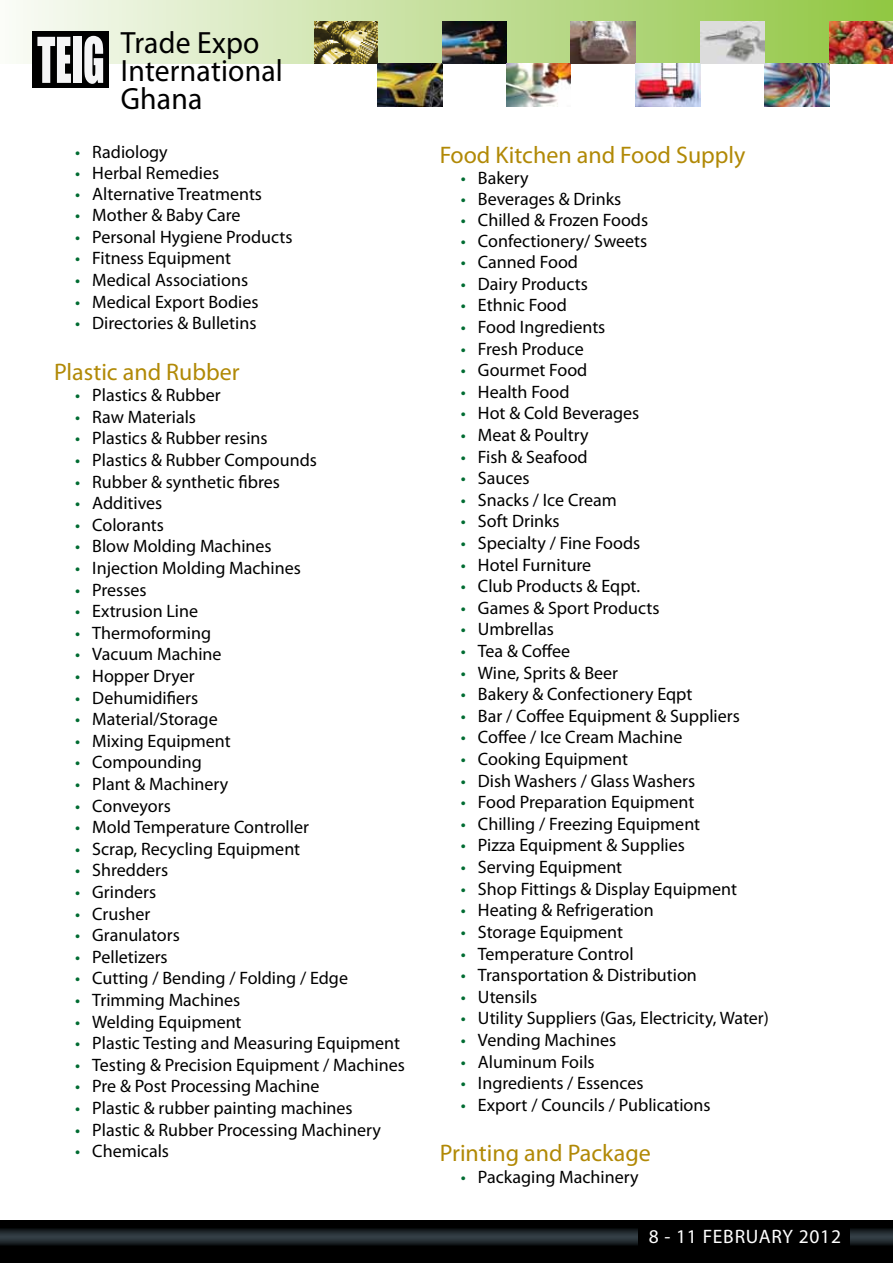
<style>
.page{position:relative;width:893px;height:1263px;background:#fff}
.page>*{position:absolute;margin:0;border:0;box-sizing:border-box;transform-origin:0 0}
.t1{font:30.9px/27.8px "Myriad Pro";letter-spacing:.005em;color:#000;scale:.96 1}
.t2{font:24px "Myriad Pro";color:#b18906}
.t3{font:19.5px "Myriad Pro";letter-spacing:.04em;color:#fff}
.t4{font:18px "Myriad Pro";color:#000}
.s1{color:#006c32}
</style>
<div class="page">
<div style="left:0;top:0;width:893px;height:64px;background:linear-gradient(to right,#f9faf6,#90c542)"></div>
<div style="left:0;top:1220px;width:893px;height:43px;background:#000"></div>
<svg style="left:0;top:1228px;width:638px;height:17px;background:#222a2e"></svg>
<svg style="left:851px;top:1228px;width:42px;height:17px"></svg>
<div style="left:32px;top:31px;width:77px;height:57px;background:#000"></div>
<svg style="left:37px;top:37px;width:34px;height:46px"></svg>
<div style="left:73px;top:37px;width:8px;height:46px;background:#f5f5f6"></div>
<svg style="left:84px;top:36px;width:19px;height:48px"></svg>
<img style="left:442px;top:22px;width:64px;height:42px">
<img style="left:314px;top:22px;width:64px;height:42px">
<img style="left:506px;top:64px;width:64px;height:42px">
<img style="left:378px;top:64px;width:64px;height:42px">
<img style="left:570px;top:21px;width:65px;height:43px">
<img style="left:635px;top:64px;width:65px;height:43px">
<img style="left:765px;top:64px;width:64px;height:42px">
<img style="left:829px;top:21px;width:64px;height:43px">
<img style="left:700px;top:21px;width:65px;height:43px">
<h1 class="t1" style="left:121px;top:29px;width:170px">Trade Expo<br>International<br>Ghana</h1>
<p class="t4" style="left:75px;top:141px;width:94px"><span class="s1">•</span> Radiology</p>
<p class="t4" style="left:75px;top:162px;width:146px"><span class="s1">•</span> Herbal Remedies</p>
<p class="t4" style="left:75px;top:183px;width:188px"><span class="s1">•</span> Alternative Treatments</p>
<p class="t4" style="left:75px;top:204px;width:167px"><span class="s1">•</span> Mother &amp; Baby Care</p>
<p class="t4" style="left:75px;top:226px;width:219px"><span class="s1">•</span> Personal Hygiene Products</p>
<p class="t4" style="left:75px;top:247px;width:157px"><span class="s1">•</span> Fitness Equipment</p>
<p class="t4" style="left:75px;top:269px;width:174px"><span class="s1">•</span> Medical Associations</p>
<p class="t4" style="left:75px;top:290px;width:185px"><span class="s1">•</span> Medical Export Bodies</p>
<p class="t4" style="left:75px;top:312px;width:183px"><span class="s1">•</span> Directories &amp; Bulletins</p>
<h2 class="t2" style="left:54px;top:357px;width:187px">Plastic and Rubber</h2>
<p class="t4" style="left:75px;top:384px;width:147px"><span class="s1">•</span> Plastics &amp; Rubber</p>
<p class="t4" style="left:75px;top:406px;width:122px"><span class="s1">•</span> Raw Materials</p>
<p class="t4" style="left:75px;top:427px;width:194px"><span class="s1">•</span> Plastics &amp; Rubber resins</p>
<p class="t4" style="left:75px;top:449px;width:243px"><span class="s1">•</span> Plastics &amp; Rubber Compounds</p>
<p class="t4" style="left:75px;top:470px;width:206px"><span class="s1">•</span> Rubber &amp; synthetic fibres</p>
<p class="t4" style="left:75px;top:492px;width:89px"><span class="s1">•</span> Additives</p>
<p class="t4" style="left:75px;top:514px;width:90px"><span class="s1">•</span> Colorants</p>
<p class="t4" style="left:75px;top:535px;width:198px"><span class="s1">•</span> Blow Molding Machines</p>
<p class="t4" style="left:75px;top:557px;width:227px"><span class="s1">•</span> Injection Molding Machines</p>
<p class="t4" style="left:75px;top:578px;width:73px"><span class="s1">•</span> Presses</p>
<p class="t4" style="left:75px;top:600px;width:124px"><span class="s1">•</span> Extrusion Line</p>
<p class="t4" style="left:75px;top:622px;width:137px"><span class="s1">•</span> Thermoforming</p>
<p class="t4" style="left:75px;top:643px;width:148px"><span class="s1">•</span> Vacuum Machine</p>
<p class="t4" style="left:75px;top:665px;width:121px"><span class="s1">•</span> Hopper Dryer</p>
<p class="t4" style="left:75px;top:686px;width:125px"><span class="s1">•</span> Dehumidifiers</p>
<p class="t4" style="left:75px;top:708px;width:144px"><span class="s1">•</span> Material/Storage</p>
<p class="t4" style="left:75px;top:730px;width:157px"><span class="s1">•</span> Mixing Equipment</p>
<p class="t4" style="left:75px;top:751px;width:128px"><span class="s1">•</span> Compounding</p>
<p class="t4" style="left:75px;top:773px;width:155px"><span class="s1">•</span> Plant &amp; Machinery</p>
<p class="t4" style="left:75px;top:794px;width:97px"><span class="s1">•</span> Conveyors</p>
<p class="t4" style="left:75px;top:816px;width:235px"><span class="s1">•</span> Mold Temperature Controller</p>
<p class="t4" style="left:75px;top:838px;width:226px"><span class="s1">•</span> Scrap, Recycling Equipment</p>
<p class="t4" style="left:75px;top:859px;width:94px"><span class="s1">•</span> Shredders</p>
<p class="t4" style="left:75px;top:881px;width:82px"><span class="s1">•</span> Grinders</p>
<p class="t4" style="left:75px;top:902px;width:77px"><span class="s1">•</span> Crusher</p>
<p class="t4" style="left:75px;top:924px;width:106px"><span class="s1">•</span> Granulators</p>
<p class="t4" style="left:75px;top:946px;width:94px"><span class="s1">•</span> Pelletizers</p>
<p class="t4" style="left:75px;top:967px;width:274px"><span class="s1">•</span> Cutting / Bending / Folding / Edge</p>
<p class="t4" style="left:75px;top:989px;width:167px"><span class="s1">•</span> Trimming Machines</p>
<p class="t4" style="left:75px;top:1010px;width:168px"><span class="s1">•</span> Welding Equipment</p>
<p class="t4" style="left:75px;top:1032px;width:326px"><span class="s1">•</span> Plastic Testing and Measuring Equipment</p>
<p class="t4" style="left:75px;top:1054px;width:331px"><span class="s1">•</span> Testing &amp; Precision Equipment / Machines</p>
<p class="t4" style="left:75px;top:1075px;width:246px"><span class="s1">•</span> Pre &amp; Post Processing Machine</p>
<p class="t4" style="left:75px;top:1097px;width:279px"><span class="s1">•</span> Plastic &amp; rubber painting machines</p>
<p class="t4" style="left:75px;top:1118px;width:307px"><span class="s1">•</span> Plastic &amp; Rubber Processing Machinery</p>
<p class="t4" style="left:75px;top:1140px;width:95px"><span class="s1">•</span> Chemicals</p>
<h2 class="t2" style="left:440px;top:140px;width:307px">Food Kitchen and Food Supply</h2>
<p class="t4" style="left:461px;top:166px;width:69px"><span class="s1">•</span> Bakery</p>
<p class="t4" style="left:461px;top:187px;width:162px"><span class="s1">•</span> Beverages &amp; Drinks</p>
<p class="t4" style="left:461px;top:208px;width:189px"><span class="s1">•</span> Chilled &amp; Frozen Foods</p>
<p class="t4" style="left:461px;top:229px;width:188px"><span class="s1">•</span> Confectionery/ Sweets</p>
<p class="t4" style="left:461px;top:251px;width:119px"><span class="s1">•</span> Canned Food</p>
<p class="t4" style="left:461px;top:273px;width:128px"><span class="s1">•</span> Dairy Products</p>
<p class="t4" style="left:461px;top:294px;width:107px"><span class="s1">•</span> Ethnic Food</p>
<p class="t4" style="left:461px;top:316px;width:146px"><span class="s1">•</span> Food Ingredients</p>
<p class="t4" style="left:461px;top:337px;width:124px"><span class="s1">•</span> Fresh Produce</p>
<p class="t4" style="left:461px;top:359px;width:128px"><span class="s1">•</span> Gourmet Food</p>
<p class="t4" style="left:461px;top:381px;width:110px"><span class="s1">•</span> Health Food</p>
<p class="t4" style="left:461px;top:402px;width:180px"><span class="s1">•</span> Hot &amp; Cold Beverages</p>
<p class="t4" style="left:461px;top:424px;width:129px"><span class="s1">•</span> Meat &amp; Poultry</p>
<p class="t4" style="left:461px;top:445px;width:128px"><span class="s1">•</span> Fish &amp; Seafood</p>
<p class="t4" style="left:461px;top:467px;width:70px"><span class="s1">•</span> Sauces</p>
<p class="t4" style="left:461px;top:489px;width:157px"><span class="s1">•</span> Snacks / Ice Cream</p>
<p class="t4" style="left:461px;top:510px;width:100px"><span class="s1">•</span> Soft Drinks</p>
<p class="t4" style="left:461px;top:532px;width:181px"><span class="s1">•</span> Specialty / Fine Foods</p>
<p class="t4" style="left:461px;top:553px;width:132px"><span class="s1">•</span> Hotel Furniture</p>
<p class="t4" style="left:461px;top:575px;width:181px"><span class="s1">•</span> Club Products &amp; Eqpt.</p>
<p class="t4" style="left:461px;top:597px;width:200px"><span class="s1">•</span> Games &amp; Sport Products</p>
<p class="t4" style="left:461px;top:618px;width:94px"><span class="s1">•</span> Umbrellas</p>
<p class="t4" style="left:461px;top:640px;width:111px"><span class="s1">•</span> Tea &amp; Coffee</p>
<p class="t4" style="left:461px;top:661px;width:159px"><span class="s1">•</span> Wine, Sprits &amp; Beer</p>
<p class="t4" style="left:461px;top:683px;width:233px"><span class="s1">•</span> Bakery &amp; Confectionery Eqpt</p>
<p class="t4" style="left:461px;top:705px;width:280px"><span class="s1">•</span> Bar / Coffee Equipment &amp; Suppliers</p>
<p class="t4" style="left:461px;top:726px;width:223px"><span class="s1">•</span> Coffee / Ice Cream Machine</p>
<p class="t4" style="left:461px;top:748px;width:169px"><span class="s1">•</span> Cooking Equipment</p>
<p class="t4" style="left:461px;top:769px;width:236px"><span class="s1">•</span> Dish Washers / Glass Washers</p>
<p class="t4" style="left:461px;top:791px;width:235px"><span class="s1">•</span> Food Preparation Equipment</p>
<p class="t4" style="left:461px;top:813px;width:241px"><span class="s1">•</span> Chilling / Freezing Equipment</p>
<p class="t4" style="left:461px;top:834px;width:226px"><span class="s1">•</span> Pizza Equipment &amp; Supplies</p>
<p class="t4" style="left:461px;top:856px;width:163px"><span class="s1">•</span> Serving Equipment</p>
<p class="t4" style="left:461px;top:877px;width:277px"><span class="s1">•</span> Shop Fittings &amp; Display Equipment</p>
<p class="t4" style="left:461px;top:899px;width:194px"><span class="s1">•</span> Heating &amp; Refrigeration</p>
<p class="t4" style="left:461px;top:921px;width:164px"><span class="s1">•</span> Storage Equipment</p>
<p class="t4" style="left:461px;top:942px;width:174px"><span class="s1">•</span> Temperature Control</p>
<p class="t4" style="left:461px;top:964px;width:237px"><span class="s1">•</span> Transportation &amp; Distribution</p>
<p class="t4" style="left:461px;top:985px;width:78px"><span class="s1">•</span> Utensils</p>
<p class="t4" style="left:461px;top:1007px;width:309px"><span class="s1">•</span> Utility Suppliers (Gas, Electricity, Water)</p>
<p class="t4" style="left:461px;top:1029px;width:157px"><span class="s1">•</span> Vending Machines</p>
<p class="t4" style="left:461px;top:1050px;width:135px"><span class="s1">•</span> Aluminum Foils</p>
<p class="t4" style="left:461px;top:1072px;width:184px"><span class="s1">•</span> Ingredients / Essences</p>
<p class="t4" style="left:461px;top:1093px;width:251px"><span class="s1">•</span> Export / Councils / Publications</p>
<h2 class="t2" style="left:440px;top:1138px;width:213px">Printing and Package</h2>
<p class="t4" style="left:461px;top:1165px;width:179px"><span class="s1">•</span> Packaging Machinery</p>
<p class="t3" style="left:649px;top:1224px;width:194px">8 - 11 FEBRUARY 2012</p>
</div>
